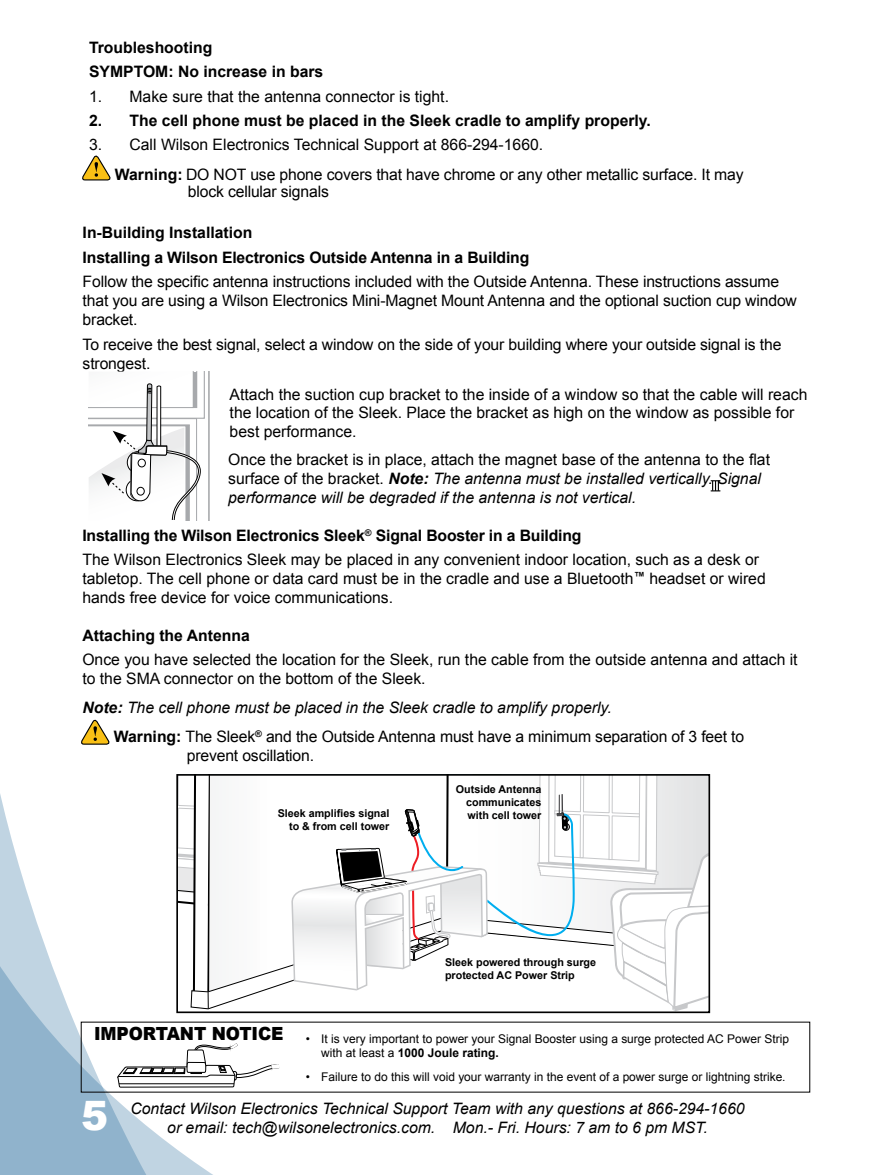
<style>
.page{position:relative;width:891px;height:1175px;background:#fff}
.page>*{position:absolute;margin:0;border:0;box-sizing:border-box;transform-origin:0 0}
.t1{font:900 40.5px "Arial";color:#fff}
.t2{font:15.75px/18.9px "Arial";color:#000}
.t3{font:italic 15.75px/18.9px "Arial";color:#000;text-align:center}
.t4{font:700 15.75px/24.1px "Arial";color:#000}
.t5{font:11.92px/14.4px "Arial";color:#000}
.t6{font:700 10.8px/12.8px "Arial";color:#000;text-align:right}
.s1{font-weight:700}
.s2{font-style:normal}
.s3{font-weight:700;font-style:italic}
.s4{font-style:italic}
</style>
<div class="page">
<svg style="left:0;top:794px;width:18px;height:67px"></svg>
<svg style="left:0;top:861px;width:341px;height:313px"></svg>
<svg style="left:81px;top:719px;width:29px;height:26px"></svg>
<svg style="left:179px;top:777px;width:528px;height:233px"></svg>
<div style="left:176px;top:774px;width:534px;height:239px;border:2px solid #000"></div>
<svg style="left:118px;top:1043px;width:162px;height:45px"></svg>
<svg style="left:89px;top:371px;width:121px;height:149px"></svg>
<svg style="left:82px;top:155px;width:29px;height:26px"></svg>
<svg style="left:711px;top:480px;width:9px;height:11px"></svg>
<p class="t4" style="left:89px;top:36px;width:236px">Troubleshooting<br>SYMPTOM: No increase in bars</p>
<p class="t2" style="left:89px;top:87px;width:359px">1. Make sure that the antenna connector is tight.</p>
<p class="t4" style="left:89px;top:109px;width:563px">2. The cell phone must be placed in the Sleek cradle to amplify properly.</p>
<p class="t2" style="left:115px;top:129px;width:630px;line-height:30.6px;text-indent:-26px">3. Call Wilson Electronics Technical Support at 866-294-1660.<br><span class="s1">Warning:</span> DO NOT use phone covers that have chrome or any other metallic surface. It may</p>
<p class="t2" style="left:188px;top:182px;width:143px">block cellular signals</p>
<p class="t4" style="left:83px;top:221px;width:448px">In-Building Installation<br>Installing a Wilson Electronics Outside Antenna in a Building</p>
<p class="t2" style="left:83px;top:272px;width:716px">Follow the specific antenna instructions included with the Outside Antenna. These instructions assume that you are using a Wilson Electronics Mini-Magnet Mount Antenna and the optional suction cup window bracket.</p>
<p class="t2" style="left:83px;top:335px;width:700px">To receive the best signal, select a window on the side of your building where your outside signal is the strongest.</p>
<p class="t2" style="left:230px;top:385px;width:579px">Attach the suction cup bracket to the inside of a window so that the cable will reach the location of the Sleek. Place the bracket as high on the window as possible for best performance.</p>
<p class="t3" style="left:228px;top:450px;width:543px;text-align:left"><span class="s2">Once the bracket is in place, attach the magnet base of the antenna to the flat surface of the bracket.</span> <span class="s1">Note:</span> The antenna must be installed vertically. Signal performance will be degraded if the antenna is not vertical.</p>
<p class="t2" style="left:82px;top:523px;width:678px;line-height:24.1px"><span class="s1">Installing the Wilson Electronics Sleek</span><sup>®</sup> <span class="s1">Signal Booster in a Building<br></span>The Wilson Electronics Sleek may be placed in any convenient indoor location, such as a desk or</p>
<p class="t2" style="left:82px;top:569px;width:685px">tabletop. The cell phone or data card must be in the cradle and use a Bluetooth<sup>™</sup> headset or wired hands free device for voice communications.</p>
<p class="t4" style="left:82px;top:624px;width:169px">Attaching the Antenna</p>
<p class="t2" style="left:82px;top:650px;width:717px">Once you have selected the location for the Sleek, run the cable from the outside antenna and attach it to the SMA connector on the bottom of the Sleek.</p>
<p class="t2" style="left:114px;top:692px;width:632px;line-height:29.7px;text-indent:-31px"><span class="s3">Note:</span> <span class="s4">The cell phone must be placed in the Sleek cradle to amplify properly.<br></span><span class="s1">Warning:</span> The Sleek<sup>®</sup> and the Outside Antenna must have a minimum separation of 3 feet to</p>
<p class="t2" style="left:187px;top:746px;width:126px">prevent oscillation.</p>
<p class="t6" style="left:456px;top:783px;width:87px">Outside Antenna communicates</p>
<p class="t6" style="left:278px;top:807px;width:113px">Sleek amplifies signal</p>
<p class="t6" style="left:467px;top:808px;width:76px">with cell tower</p>
<p class="t6" style="left:289px;top:820px;width:102px">to &amp; from cell tower</p>
<p class="t6" style="left:445px;top:955px;width:153px;text-align:left">Sleek powered through surge protected AC Power Strip</p>
<p class="t5" style="left:321px;top:1031px;width:469px;text-indent:-227px"><sup>IMPORTANT</sup> <sup>NOTICE</sup> • It is very important to power your Signal Booster using a surge protected AC Power Strip with at least a <span class="s1">1000 Joule rating.</span></p>
<p class="t5" style="left:306px;top:1069px;width:479px">• Failure to do this will void your warranty in the event of a power surge or lightning strike.</p>
<h1 class="t1" style="left:81px;top:1085px;width:29px">5</h1>
<p class="t3" style="left:130px;top:1099px;width:616px">Contact Wilson Electronics Technical Support Team with any questions at 866-294-1660 or email: tech@wilsonelectronics.com. Mon.- Fri. Hours: 7 am to 6 pm MST.</p>
</div>
